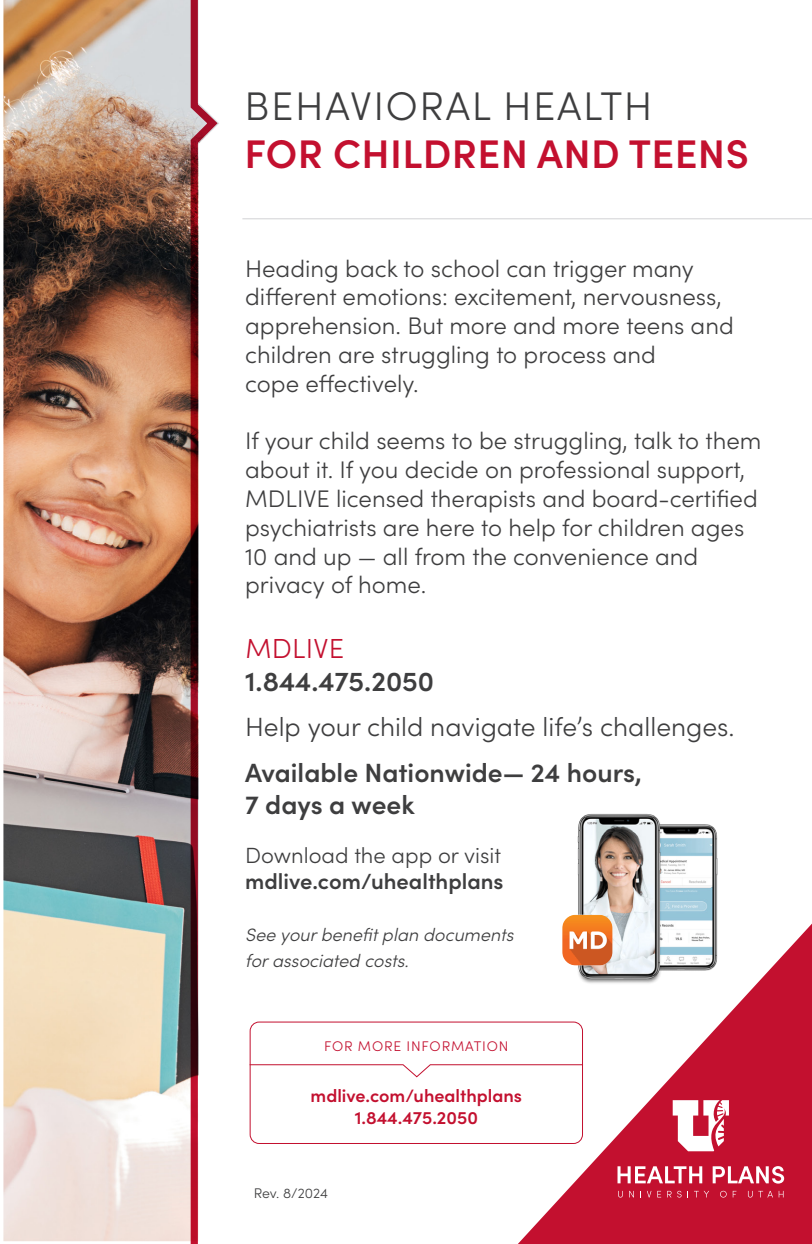
<style>
.page{position:relative;width:812px;height:1244px;background:#fff}
.page>*{position:absolute;margin:0;border:0;box-sizing:border-box;transform-origin:0 0}
.t1{font:600 40px "Sofia Pro";letter-spacing:.01em;color:#c3102f}
.t2{font:300 40px "Sofia Pro";letter-spacing:.04em;color:#3e3e3f}
.t3{font:600 27.6px "Sofia Pro";color:#3e3e3f}
.t4{font:300 27.6px "Sofia Pro";letter-spacing:.01em;color:#c3102f}
.t5{font:300 26.4px "Sofia Pro";color:#3e3e3f}
.t6{font:600 26.4px "Sofia Pro";color:#3e3e3f}
.t7{font:300 24px/28.8px "Sofia Pro";color:#3e3e3f}
.t8{font:600 22px "Sofia Pro";color:#3e3e3f}
.t9{font:300 22px "Sofia Pro";color:#3e3e3f}
.t10{font:italic 300 18px "Sofia Pro";color:#3e3e3f}
.t11{font:600 18px "Sofia Pro";color:#c3102f}
.t12{font:300 14px "Sofia Pro";letter-spacing:.06em;color:#c3102f}
.t13{font:300 14px "Sofia Pro";letter-spacing:-.005em;color:#3e3e3f}
</style>
<div class="page">
<img style="left:3px;top:0;width:186px;height:1241px">
<svg style="left:189px;top:0;width:30px;height:1244px"></svg>
<svg style="left:518px;top:923px;width:294px;height:321px;fill:#c3102f"></svg>
<svg style="left:618px;top:1191px;width:5px;height:6px"></svg>
<svg style="left:629px;top:1191px;width:5px;height:6px"></svg>
<svg style="left:647px;top:1191px;width:4px;height:6px"></svg>
<svg style="left:657px;top:1191px;width:4px;height:6px"></svg>
<svg style="left:667px;top:1191px;width:4px;height:6px"></svg>
<svg style="left:677px;top:1190px;width:4px;height:7px"></svg>
<svg style="left:694px;top:1191px;width:15px;height:6px"></svg>
<svg style="left:720px;top:1190px;width:6px;height:7px"></svg>
<svg style="left:732px;top:1191px;width:4px;height:6px"></svg>
<svg style="left:748px;top:1191px;width:4px;height:6px"></svg>
<svg style="left:758px;top:1191px;width:25px;height:6px"></svg>
<svg style="left:617px;top:1166px;width:85px;height:17px"></svg>
<svg style="left:712px;top:1166px;width:72px;height:17px"></svg>
<svg style="left:672px;top:1100px;width:57px;height:51px"></svg>
<img style="left:553px;top:814px;width:187px;height:179px">
<img style="left:562px;top:914px;width:50px;height:51px">
<div style="left:250px;top:1021px;width:333px;height:123px;border:1px solid #c3102f;border-radius:9px"></div>
<svg style="left:249px;top:1063px;width:335px;height:15px"></svg>
<hr style="left:242px;top:218px;width:570px;height:1px;background:#d1d2d4">
<p class="t2" style="left:244px;top:77px;width:409px">BEHAVIORAL HEALTH</p>
<p class="t1" style="left:244px;top:124px;width:506px">FOR CHILDREN AND TEENS</p>
<p class="t7" style="left:245px;top:252px;width:490px">Heading back to school can trigger many different emotions: excitement, nervousness, apprehension. But more and more teens and children are struggling to process and<br>cope effectively.</p>
<p class="t7" style="left:245px;top:425px;width:517px">If your child seems to be struggling, talk to them about it. If you decide on professional support, MDLIVE licensed therapists and board-certified psychiatrists are here to help for children ages 10 and up — all from the convenience and privacy of home.</p>
<p class="t4" style="left:245px;top:628px;width:100px">MDLIVE</p>
<p class="t3" style="left:245px;top:660px;width:190px">1.844.475.2050</p>
<p class="t5" style="left:245px;top:708px;width:491px">Help your child navigate life’s challenges.</p>
<p class="t6" style="left:245px;top:752px;width:398px">Available Nationwide— 24 hours,</p>
<p class="t6" style="left:245px;top:784px;width:171px">7 days a week</p>
<p class="t9" style="left:245px;top:839px;width:257px">Download the app or visit</p>
<p class="t8" style="left:245px;top:865px;width:260px">mdlive.com/uhealthplans</p>
<p class="t10" style="left:245px;top:922px;width:270px">See your benefit plan documents</p>
<p class="t10" style="left:245px;top:948px;width:165px">for associated costs.</p>
<p class="t12" style="left:324px;top:1036px;width:186px">FOR MORE INFORMATION</p>
<p class="t11" style="left:310px;top:1082px;width:213px">mdlive.com/uhealthplans</p>
<p class="t11" style="left:355px;top:1103px;width:125px">1.844.475.2050</p>
<p class="t13" style="left:254px;top:1182px;width:76px">Rev. 8/2024</p>
</div>
